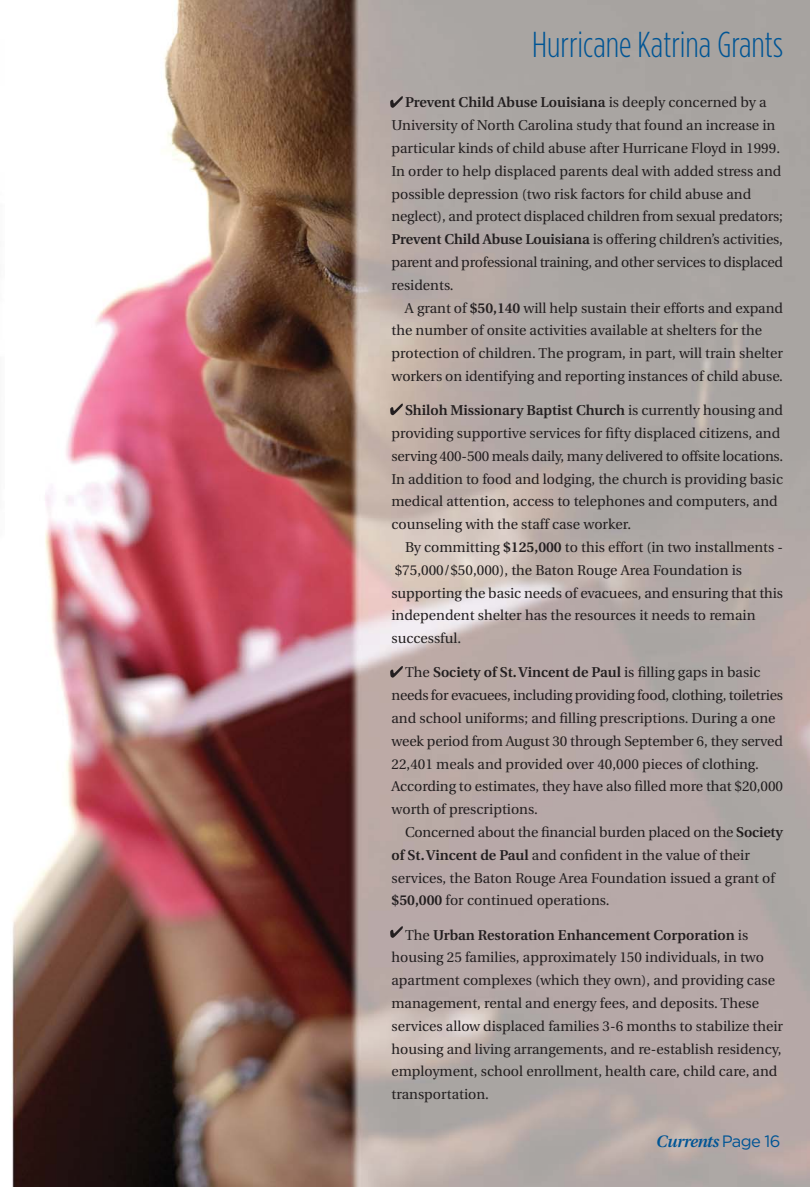
<style>
.page{position:relative;width:810px;height:1188px;background:#fff}
.page>*{position:absolute;margin:0;border:0;box-sizing:border-box;transform-origin:0 0}
.t1{font:300 36px "Gotham Condensed";color:#005595}
.t2{font:italic 600 16.5px "Utopia";letter-spacing:-.02em;color:#005595}
.t3{font:14.25px/22.8px "Utopia";color:#231f20}
.s1{font-weight:600}
.s2{font-family:"Gotham";font-weight:400;font-style:normal}
</style>
<div class="page">
<img style="left:12px;top:0;width:798px;height:1186px">
<svg style="left:390px;top:96px;width:13px;height:12px"></svg>
<svg style="left:390px;top:404px;width:13px;height:11px"></svg>
<svg style="left:390px;top:666px;width:13px;height:12px"></svg>
<svg style="left:390px;top:926px;width:13px;height:12px"></svg>
<h1 class="t1" style="left:532px;top:32px;width:252px">Hurricane Katrina Grants</h1>
<p class="t3" style="left:391px;top:92px;width:393px;text-indent:14px"><span class="s1">Prevent Child Abuse Louisiana</span> is deeply concerned by a University of North Carolina study that found an increase in particular kinds of child abuse after Hurricane Floyd in 1999.<br>In order to help displaced parents deal with added stress and possible depression (two risk factors for child abuse and neglect), and protect displaced children from sexual predators; <span class="s1">Prevent Child Abuse Louisiana</span> is offering children’s activities, parent and professional training, and other services to displaced residents.</p>
<p class="t3" style="left:391px;top:298px;width:393px;text-indent:13px">A grant of <span class="s1">$50,140</span> will help sustain their efforts and expand the number of onsite activities available at shelters for the protection of children. The program, in part, will train shelter workers on identifying and reporting instances of child abuse.</p>
<p class="t3" style="left:391px;top:400px;width:393px;text-indent:14px"><span class="s1">Shiloh Missionary Baptist Church</span> is currently housing and providing supportive services for fifty displaced citizens, and serving 400-500 meals daily, many delivered to offsite locations.<br>In addition to food and lodging, the church is providing basic medical attention, access to telephones and computers, and counseling with the staff case worker.</p>
<p class="t3" style="left:392px;top:537px;width:393px;text-indent:13px">By committing <span class="s1">$125,000</span> to this effort (in two installments - $75,000/$50,000), the Baton Rouge Area Foundation is supporting the basic needs of evacuees, and ensuring that this independent shelter has the resources it needs to remain successful.</p>
<p class="t3" style="left:392px;top:662px;width:393px;text-indent:13px">The <span class="s1">Society of St. Vincent de Paul</span> is filling gaps in basic needs for evacuees, including providing food, clothing, toiletries and school uniforms; and filling prescriptions. During a one week period from August 30 through September 6, they served 22,401 meals and provided over 40,000 pieces of clothing.<br>According to estimates, they have also filled more that $20,000 worth of prescriptions.</p>
<p class="t3" style="left:392px;top:822px;width:393px;text-indent:13px">Concerned about the financial burden placed on the <span class="s1">Society of St. Vincent de Paul</span> and confident in the value of their services, the Baton Rouge Area Foundation issued a grant of <span class="s1">$50,000</span> for continued operations.</p>
<p class="t3" style="left:392px;top:925px;width:393px;text-indent:13px">The <span class="s1">Urban Restoration Enhancement Corporation</span> is housing 25 families, approximately 150 individuals, in two apartment complexes (which they own), and providing case management, rental and energy fees, and deposits. These services allow displaced families 3-6 months to stabilize their housing and living arrangements, and re-establish residency, employment, school enrollment, health care, child care, and transportation.</p>
<p class="t2" style="left:656px;top:1135px;width:126px">Currents <span class="s2">Page 16</span></p>
</div>
